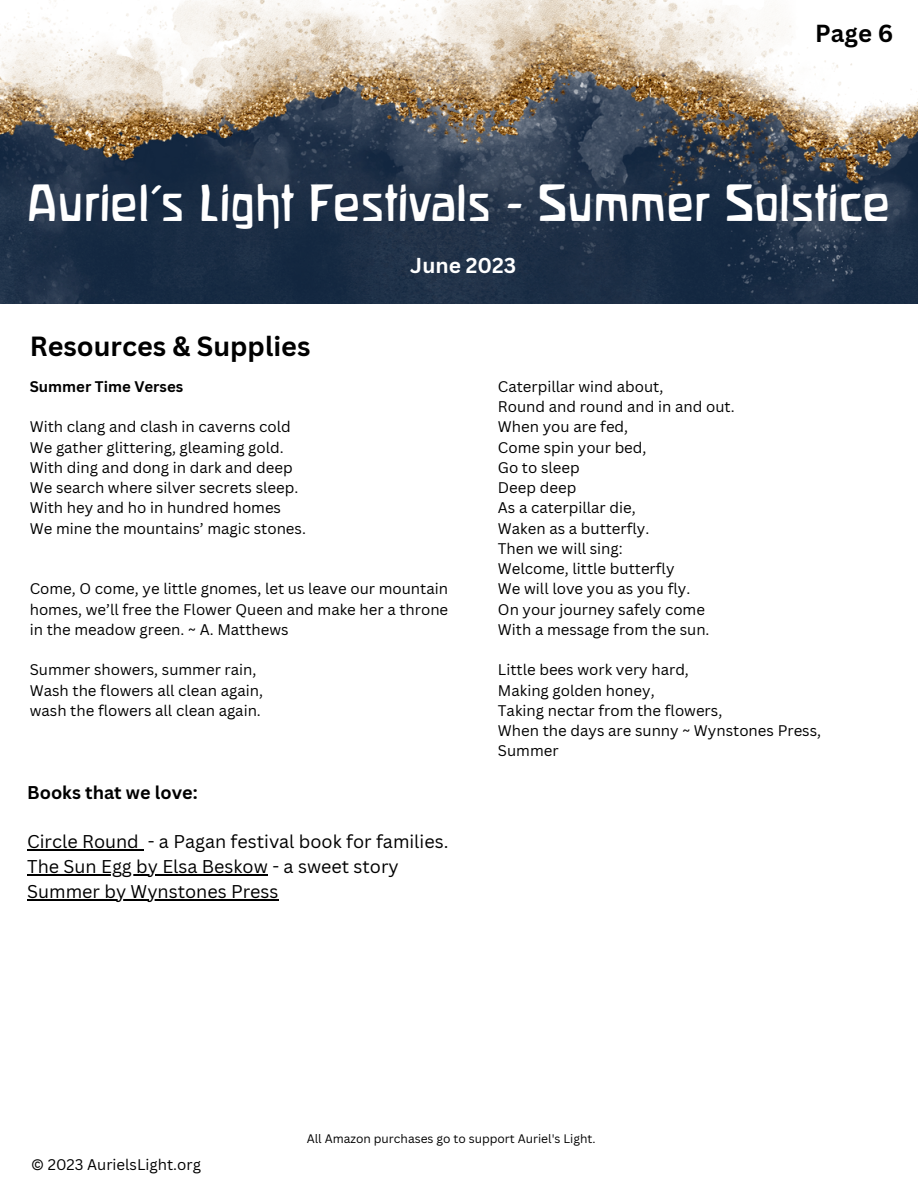
<style>
.page{position:relative;width:918px;height:1188px;background:#fff}
.page>*{position:absolute;margin:0;border:0;box-sizing:border-box;transform-origin:0 0}
.t1{font:45.9px "Waldorfschrift";color:#fff}
.t2{font:700 27px "Canva Sans";color:#000}
.t3{font:700 24px "Canva Sans";color:#000}
.t4{font:700 21px "Canva Sans";color:#fff}
.t5{font:18px "Canva Sans";color:#000}
.t6{font:700 18px "Canva Sans";color:#000}
.t7{font:15px/20.2px "Canva Sans";color:#000;text-align:justify}
.t8{font:700 15px "Canva Sans";color:#000}
.t9{font:12px "Canva Sans";color:#000}
</style>
<div class="page">
<img style="left:0;top:0;width:918px;height:304px">
<hr style="left:27px;top:849px;width:112px;height:2px;background:#000">
<hr style="left:27px;top:874px;width:241px;height:1px;background:#000">
<hr style="left:27px;top:899px;width:252px;height:1px;background:#000">
<p class="t3" style="left:815px;top:17px;width:79px">Page 6</p>
<p class="t1" style="left:27px;top:187px;width:865px">Auriel's Light Festivals - Summer Solstice</p>
<p class="t4" style="left:410px;top:250px;width:108px">June 2023</p>
<p class="t2" style="left:30px;top:327px;width:282px">Resources &amp; Supplies</p>
<p class="t8" style="left:30px;top:376px;width:155px">Summer Time Verses</p>
<p class="t7" style="left:30px;top:416px;width:263px">With clang and clash in caverns cold</p>
<p class="t7" style="left:30px;top:437px;width:256px">We gather glittering, gleaming gold.</p>
<p class="t7" style="left:30px;top:457px;width:264px">With ding and dong in dark and deep</p>
<p class="t7" style="left:30px;top:477px;width:270px">We search where silver secrets sleep.</p>
<p class="t7" style="left:30px;top:497px;width:253px">With hey and ho in hundred homes</p>
<p class="t7" style="left:30px;top:518px;width:278px">We mine the mountains’ magic stones.</p>
<p class="t7" style="left:30px;top:578px;width:420px">Come, O come, ye little gnomes, let us leave our mountain homes, we’ll free the Flower Queen and make her a throne in the meadow green. ~ A. Matthews</p>
<p class="t7" style="left:30px;top:659px;width:228px">Summer showers, summer rain,</p>
<p class="t7" style="left:30px;top:680px;width:235px">Wash the flowers all clean again,</p>
<p class="t7" style="left:30px;top:700px;width:233px">wash the flowers all clean again.</p>
<p class="t6" style="left:27px;top:780px;width:172px">Books that we love:</p>
<p class="t5" style="left:27px;top:829px;width:423px">Circle Round - a Pagan festival book for families.</p>
<p class="t5" style="left:27px;top:854px;width:373px">The Sun Egg by Elsa Beskow - a sweet story</p>
<p class="t5" style="left:27px;top:879px;width:253px">Summer by Wynstones Press</p>
<p class="t7" style="left:498px;top:376px;width:167px">Caterpillar wind about,</p>
<p class="t7" style="left:498px;top:396px;width:238px">Round and round and in and out.</p>
<p class="t7" style="left:498px;top:416px;width:132px">When you are fed,</p>
<p class="t7" style="left:498px;top:437px;width:150px">Come spin your bed,</p>
<p class="t7" style="left:498px;top:457px;width:83px">Go to sleep</p>
<p class="t7" style="left:498px;top:477px;width:80px">Deep deep</p>
<p class="t7" style="left:498px;top:497px;width:139px">As a caterpillar die,</p>
<p class="t7" style="left:498px;top:518px;width:153px">Waken as a butterfly.</p>
<p class="t7" style="left:498px;top:538px;width:126px">Then we will sing:</p>
<p class="t7" style="left:498px;top:558px;width:178px">Welcome, little butterfly</p>
<p class="t7" style="left:498px;top:578px;width:194px">We will love you as you fly.</p>
<p class="t7" style="left:498px;top:599px;width:209px">On your journey safely come</p>
<p class="t7" style="left:498px;top:619px;width:213px">With a message from the sun.</p>
<p class="t7" style="left:498px;top:659px;width:193px">Little bees work very hard,</p>
<p class="t7" style="left:498px;top:680px;width:158px">Making golden honey,</p>
<p class="t7" style="left:498px;top:700px;width:226px">Taking nectar from the flowers,</p>
<p class="t7" style="left:498px;top:720px;width:325px">When the days are sunny ~ Wynstones Press,<br>Summer</p>
<p class="t7" style="left:31px;top:1154px;width:171px">© 2023 AurielsLight.org</p>
<p class="t9" style="left:307px;top:1130px;width:290px">All Amazon purchases go to support Auriel's Light.</p>
</div>
